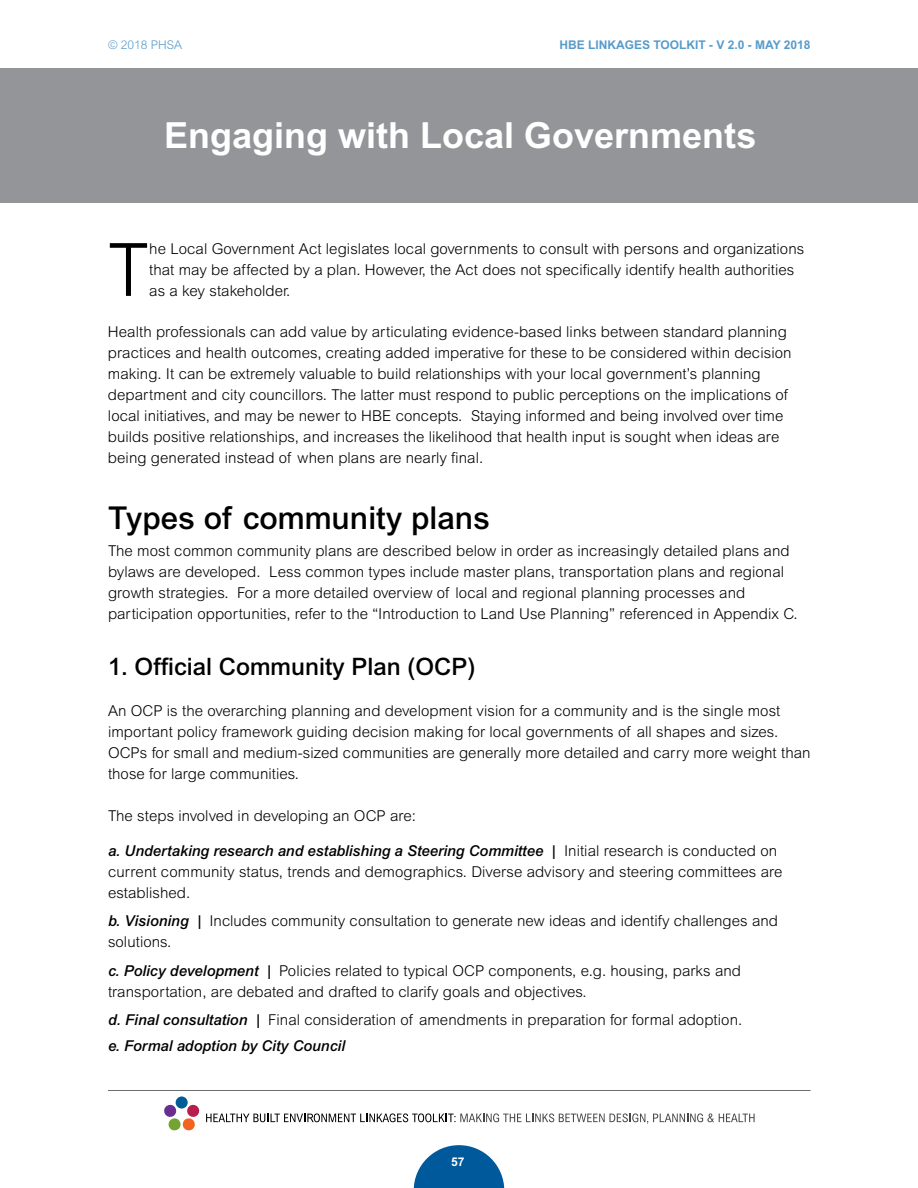
<style>
.page{position:relative;width:918px;height:1188px;background:#fff}
.page>*{position:absolute;margin:0;border:0;box-sizing:border-box;transform-origin:0 0}
.t1{font:300 73.65px "Arial MT Std";color:#000}
.t2{font:700 36px "Arial MT Std";color:#fff}
.t3{font:500 31.5px "Arial MT Std";color:#000}
.t4{font:500 24px "Arial MT Std";color:#000}
.t5{font:300 15px/21px "Arial MT Std";letter-spacing:.005em;color:#000}
.t6{font:700 12px "Arial MT Std";color:#579bcb}
.t7{font:300 12px "Arial MT Std";color:#579bcb}
.t8{font:700 12px "Arial MT Std";color:#fff}
.s1{font-weight:500;font-style:italic}
</style>
<div class="page">
<div style="left:0;top:68px;width:918px;height:134px;background:#939598"></div>
<svg style="left:206px;top:1113px;width:549px;height:11px"></svg>
<div style="left:176px;top:1096px;width:12px;height:13px;background:#005c97;border-radius:50%"></div>
<svg style="left:164px;top:1104px;width:36px;height:27px"></svg>
<svg style="left:414px;top:1145px;width:90px;height:43px"></svg>
<hr style="left:108px;top:1090px;width:703px;height:1px;background:#6d6e71">
<p class="t7" style="left:108px;top:38px;width:76px">© 2018 PHSA</p>
<p class="t6" style="left:559px;top:38px;width:253px">HBE LINKAGES TOOLKIT - V 2.0 - MAY 2018</p>
<h2 class="t2" style="left:164px;top:115px;width:594px">Engaging with Local Governments</h2>
<h1 class="t1" style="left:108px;top:228px;width:42px">T</h1>
<p class="t5" style="left:149px;top:238px;width:656px">he Local Government Act legislates local governments to consult with persons and organizations that may be affected by a plan. However, the Act does not specifically identify health authorities as a key stakeholder.</p>
<p class="t5" style="left:108px;top:321px;width:685px">Health professionals can add value by articulating evidence-based links between standard planning practices and health outcomes, creating added imperative for these to be considered within decision making. It can be extremely valuable to build relationships with your local government’s planning department and city councillors. The latter must respond to public perceptions on the implications of local initiatives, and may be newer to HBE concepts. Staying informed and being involved over time builds positive relationships, and increases the likelihood that health input is sought when ideas are being generated instead of when plans are nearly final.</p>
<h3 class="t3" style="left:108px;top:499px;width:383px">Types of community plans</h3>
<p class="t5" style="left:108px;top:541px;width:691px">The most common community plans are described below in order as increasingly detailed plans and bylaws are developed. Less common types include master plans, transportation plans and regional growth strategies. For a more detailed overview of local and regional planning processes and participation opportunities, refer to the “Introduction to Land Use Planning” referenced in Appendix C.</p>
<h3 class="t4" style="left:108px;top:653px;width:369px">1. Official Community Plan (OCP)</h3>
<p class="t5" style="left:108px;top:701px;width:704px">An OCP is the overarching planning and development vision for a community and is the single most important policy framework guiding decision making for local governments of all shapes and sizes.<br>OCPs for small and medium-sized communities are generally more detailed and carry more weight than those for large communities.</p>
<p class="t5" style="left:108px;top:805px;width:310px">The steps involved in developing an OCP are:</p>
<p class="t5" style="left:108px;top:840px;width:676px"><span class="s1">a. Undertaking research and establishing a Steering Committee |</span> Initial research is conducted on current community status, trends and demographics. Diverse advisory and steering committees are established.</p>
<p class="t5" style="left:108px;top:911px;width:672px"><span class="s1">b. Visioning |</span> Includes community consultation to generate new ideas and identify challenges and solutions.</p>
<p class="t5" style="left:108px;top:960px;width:635px"><span class="s1">c. Policy development |</span> Policies related to typical OCP components, e.g. housing, parks and transportation, are debated and drafted to clarify goals and objectives.</p>
<p class="t5" style="left:108px;top:1007px;width:636px;line-height:25.5px"><span class="s1">d. Final consultation |</span> Final consideration of amendments in preparation for formal adoption. <span class="s1">e. Formal adoption by City Council</span></p>
<p class="t8" style="left:451px;top:1155px;width:15px">57</p>
</div>
